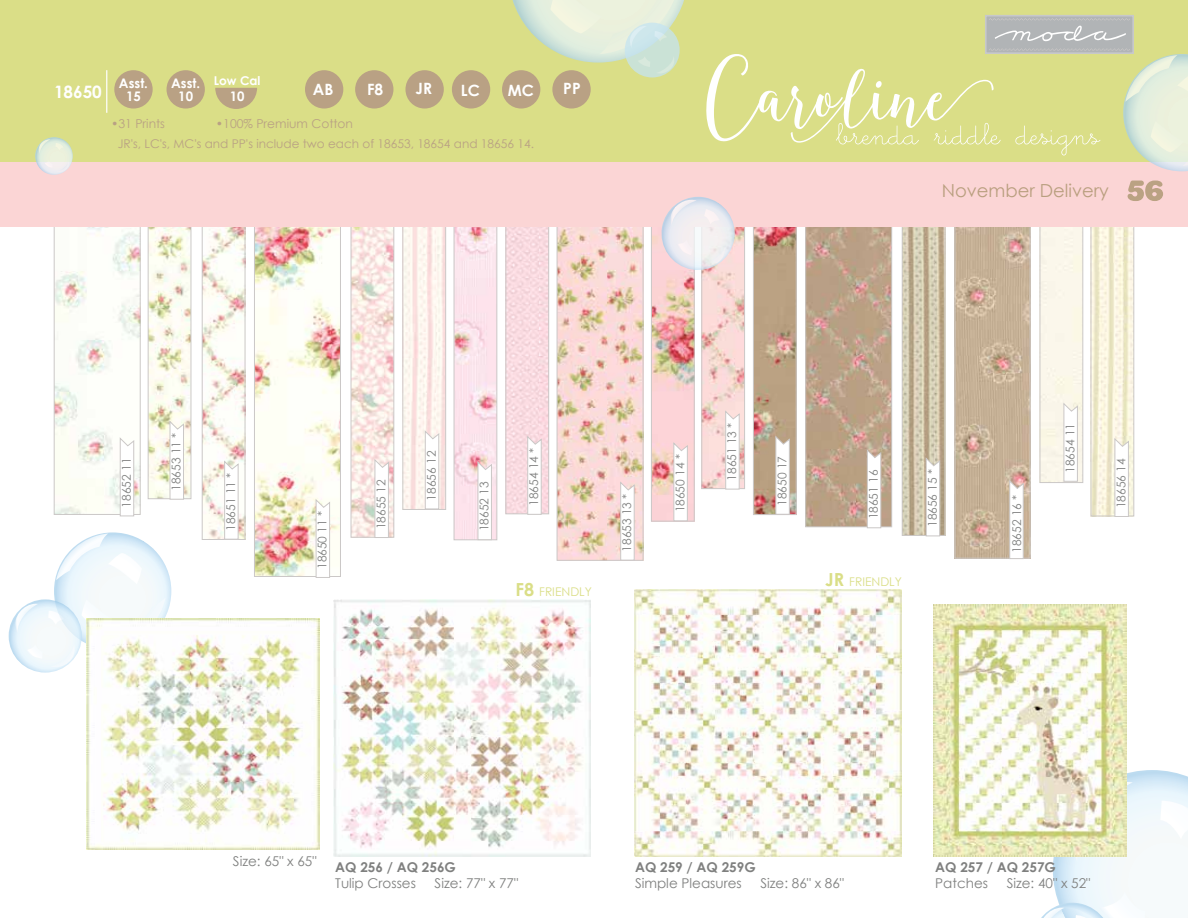
<style>
.page{position:relative;width:1188px;height:918px;background:#fff}
.page>*{position:absolute;margin:0;border:0;box-sizing:border-box;transform-origin:0 0}
.t1{font:18px "Century Gothic";color:#b99f7f}
.t2{font:700 17.1px "Century Gothic";color:#fff}
.t3{font:700 15.6px "Century Gothic";color:#fff}
.t4{font:13.5px "Century Gothic";color:#7f807f}
.t5{font:700 13.5px "Century Gothic";color:#7f807f}
.t6{font:700 13.2px/13.2px "Century Gothic";color:#fff;text-align:center}
.t7{font:12.15px "Century Gothic";color:#b9a184}
.t8{font:700 12.15px "Century Gothic";color:#fff}
.t9{font:12px "Century Gothic";color:#7f807f}
.t10{font:12px "Century Gothic";color:#b9a184}
.t11{font:12px "Century Gothic";color:#dade87}
.s1{font-weight:700;font-size:18px}
</style>
<div class="page">
<svg style="left:1032px;top:770px;width:156px;height:148px"></svg>
<img style="left:204px;top:227px;width:39px;height:311px">
<div style="left:202px;top:221px;width:43px;height:319px;border:1px solid #cbc8c7"></div>
<img style="left:755px;top:227px;width:39px;height:286px">
<div style="left:753px;top:196px;width:43px;height:319px;border:1px solid #cbc8c7"></div>
<img style="left:653px;top:227px;width:39px;height:292px">
<div style="left:651px;top:202px;width:43px;height:319px;border:1px solid #cbc8c7"></div>
<img style="left:456px;top:227px;width:39px;height:311px">
<div style="left:454px;top:211px;width:43px;height:329px;border:1px solid #cbc8c7"></div>
<div style="left:1040px;top:205px;width:43px;height:278px;border:1px solid #cbc8c7"></div>
<img style="left:56px;top:227px;width:82px;height:286px">
<div style="left:54px;top:204px;width:86px;height:311px;border:1px solid #cbc8c7"></div>
<img style="left:353px;top:227px;width:39px;height:308px">
<div style="left:351px;top:189px;width:43px;height:348px;border:1px solid #cbc8c7"></div>
<img style="left:904px;top:227px;width:39px;height:307px">
<div style="left:902px;top:187px;width:43px;height:349px;border:1px solid #cbc8c7"></div>
<img style="left:704px;top:227px;width:39px;height:260px">
<div style="left:702px;top:195px;width:43px;height:294px;border:1px solid #cbc8c7"></div>
<img style="left:405px;top:227px;width:39px;height:281px">
<div style="left:403px;top:204px;width:43px;height:306px;border:1px solid #cbc8c7"></div>
<img style="left:957px;top:227px;width:71px;height:329px">
<div style="left:955px;top:202px;width:75px;height:356px;border:1px solid #cbc8c7"></div>
<img style="left:508px;top:227px;width:39px;height:285px">
<div style="left:506px;top:185px;width:43px;height:329px;border:1px solid #cbc8c7"></div>
<img style="left:1093px;top:227px;width:39px;height:287px">
<div style="left:1091px;top:213px;width:43px;height:303px;border:1px solid #cbc8c7"></div>
<img style="left:150px;top:227px;width:39px;height:270px">
<div style="left:148px;top:206px;width:43px;height:293px;border:1px solid #cbc8c7"></div>
<img style="left:256px;top:227px;width:83px;height:348px">
<div style="left:254px;top:176px;width:87px;height:401px;border:1px solid #cbc8c7"></div>
<img style="left:808px;top:227px;width:82px;height:298px">
<div style="left:806px;top:208px;width:86px;height:319px;border:1px solid #cbc8c7"></div>
<img style="left:559px;top:227px;width:82px;height:332px">
<div style="left:557px;top:202px;width:86px;height:359px;border:1px solid #cbc8c7"></div>
<svg style="left:224px;top:461px;width:15px;height:79px"></svg>
<svg style="left:775px;top:436px;width:15px;height:79px"></svg>
<svg style="left:673px;top:443px;width:15px;height:78px"></svg>
<svg style="left:477px;top:462px;width:15px;height:78px"></svg>
<svg style="left:1063px;top:403px;width:15px;height:79px"></svg>
<svg style="left:120px;top:438px;width:14px;height:78px"></svg>
<svg style="left:374px;top:459px;width:15px;height:79px"></svg>
<svg style="left:926px;top:458px;width:14px;height:78px"></svg>
<svg style="left:725px;top:411px;width:15px;height:78px"></svg>
<svg style="left:425px;top:431px;width:14px;height:78px"></svg>
<svg style="left:1009px;top:481px;width:15px;height:78px"></svg>
<svg style="left:527px;top:436px;width:15px;height:79px"></svg>
<svg style="left:1114px;top:438px;width:15px;height:79px"></svg>
<svg style="left:169px;top:421px;width:15px;height:79px"></svg>
<svg style="left:316px;top:499px;width:14px;height:79px"></svg>
<svg style="left:867px;top:450px;width:14px;height:78px"></svg>
<svg style="left:620px;top:482px;width:15px;height:78px"></svg>
<div style="left:0;top:0;width:1188px;height:187px;background:#dade87"></div>
<div style="left:0;top:162px;width:1188px;height:65px;background:#fbd5d5"></div>
<svg style="left:1128px;top:181px;width:35px;height:20px"></svg>
<hr style="left:106px;top:70px;width:1px;height:43px;background:#fff">
<div style="left:114px;top:70px;width:39px;height:39px;background:#b9a184;border-radius:50%"></div>
<div style="left:167px;top:70px;width:38px;height:39px;background:#b9a184;border-radius:50%"></div>
<div style="left:305px;top:70px;width:38px;height:39px;background:#b9a184;border-radius:50%"></div>
<div style="left:452px;top:70px;width:38px;height:39px;background:#b9a184;border-radius:50%"></div>
<div style="left:355px;top:70px;width:38px;height:39px;background:#b9a184;border-radius:50%"></div>
<div style="left:502px;top:70px;width:38px;height:39px;background:#b9a184;border-radius:50%"></div>
<div style="left:405px;top:70px;width:39px;height:39px;background:#b9a184;border-radius:50%"></div>
<div style="left:552px;top:70px;width:39px;height:39px;background:#b9a184;border-radius:50%"></div>
<svg style="left:215px;top:88px;width:42px;height:21px"></svg>
<div style="left:986px;top:16px;width:147px;height:37px;background:#b1b4b6"></div>
<div style="left:985px;top:15px;width:149px;height:39px;border:2px solid #c7c8ca"></div>
<svg style="left:989px;top:18px;width:141px;height:23px"></svg>
<svg style="left:54px;top:532px;width:117px;height:118px"></svg>
<svg style="left:56px;top:534px;width:86px;height:50px"></svg>
<svg style="left:706px;top:48px;width:482px;height:123px"></svg>
<svg style="left:35px;top:137px;width:38px;height:38px"></svg>
<svg style="left:38px;top:139px;width:32px;height:34px"></svg>
<svg style="left:509px;top:0;width:175px;height:75px"></svg>
<svg style="left:659px;top:197px;width:79px;height:76px"></svg>
<svg style="left:9px;top:599px;width:73px;height:74px"></svg>
<svg style="left:14px;top:598px;width:152px;height:71px"></svg>
<img style="left:87px;top:618px;width:232px;height:231px">
<img style="left:334px;top:599px;width:257px;height:257px">
<img style="left:933px;top:605px;width:194px;height:251px">
<img style="left:634px;top:590px;width:268px;height:266px">
<p class="t8" style="left:214px;top:72px;width:48px">Low Cal</p>
<p class="t6" style="left:230px;top:89px;width:16px">10</p>
<h2 class="t2" style="left:54px;top:79px;width:49px">18650</h2>
<p class="t6" style="left:119px;top:76px;width:31px">Asst.<br>15</p>
<p class="t6" style="left:171px;top:76px;width:31px">Asst.<br>10</p>
<p class="t10" style="left:118px;top:136px;width:418px">JR's, LC's, MC's and PP's include two each of 18653, 18654 and 18656 14.</p>
<h3 class="t3" style="left:313px;top:78px;width:22px">AB</h3>
<h3 class="t3" style="left:367px;top:78px;width:18px">F8</h3>
<h3 class="t3" style="left:416px;top:77px;width:18px">JR</h3>
<h3 class="t3" style="left:461px;top:78px;width:21px">LC</h3>
<h3 class="t3" style="left:508px;top:78px;width:28px">MC</h3>
<h3 class="t3" style="left:563px;top:77px;width:19px">PP</h3>
<p class="t7" style="left:111px;top:115px;width:56px">•31 Prints</p>
<p class="t7" style="left:216px;top:115px;width:139px">•100% Premium Cotton</p>
<h1 class="t1" style="left:942px;top:178px;width:169px">November Delivery</h1>
<p class="t9" style="left:118px;top:508px;width:51px;rotate:-90deg">18652 11</p>
<p class="t9" style="left:168px;top:491px;width:60px;rotate:-90deg">18653 11 *</p>
<p class="t9" style="left:222px;top:531px;width:60px;rotate:-90deg">18651 11 *</p>
<p class="t9" style="left:314px;top:569px;width:60px;rotate:-90deg">18650 11 *</p>
<p class="t9" style="left:724px;top:481px;width:60px;rotate:-90deg">18651 13 *</p>
<p class="t9" style="left:1062px;top:473px;width:51px;rotate:-90deg">18654 11</p>
<p class="t9" style="left:526px;top:506px;width:60px;rotate:-90deg">18654 14 *</p>
<p class="t9" style="left:1113px;top:508px;width:51px;rotate:-90deg">18656 14</p>
<p class="t9" style="left:423px;top:501px;width:51px;rotate:-90deg">18656 12</p>
<p class="t9" style="left:672px;top:512px;width:60px;rotate:-90deg">18650 14 *</p>
<p class="t9" style="left:774px;top:506px;width:51px;rotate:-90deg">18650 17</p>
<p class="t9" style="left:373px;top:529px;width:51px;rotate:-90deg">18655 12</p>
<p class="t9" style="left:924px;top:527px;width:60px;rotate:-90deg">18656 15 *</p>
<p class="t9" style="left:865px;top:519px;width:51px;rotate:-90deg">18651 16</p>
<p class="t9" style="left:476px;top:531px;width:51px;rotate:-90deg">18652 13</p>
<p class="t9" style="left:619px;top:552px;width:60px;rotate:-90deg">18653 13 *</p>
<p class="t9" style="left:1009px;top:553px;width:60px;rotate:-90deg">18652 16 *</p>
<p class="t11" style="left:515px;top:583px;width:78px"><span class="s1">F8</span> FRIENDLY</p>
<p class="t11" style="left:825px;top:573px;width:78px"><span class="s1">JR</span> FRIENDLY</p>
<p class="t4" style="left:233px;top:851px;width:85px">Size: 65" x 65"</p>
<p class="t5" style="left:335px;top:857px;width:122px">AQ 256 / AQ 256G</p>
<p class="t4" style="left:335px;top:874px;width:82px">Tulip Crosses</p>
<p class="t4" style="left:435px;top:874px;width:85px">Size: 77" x 77"</p>
<p class="t5" style="left:635px;top:857px;width:122px">AQ 259 / AQ 259G</p>
<p class="t4" style="left:635px;top:874px;width:108px">Simple Pleasures</p>
<p class="t4" style="left:760px;top:874px;width:85px">Size: 86" x 86"</p>
<p class="t5" style="left:935px;top:857px;width:122px">AQ 257 / AQ 257G</p>
<p class="t4" style="left:935px;top:874px;width:54px">Patches</p>
<p class="t4" style="left:1007px;top:874px;width:85px">Size: 40" x 52"</p>
</div>
